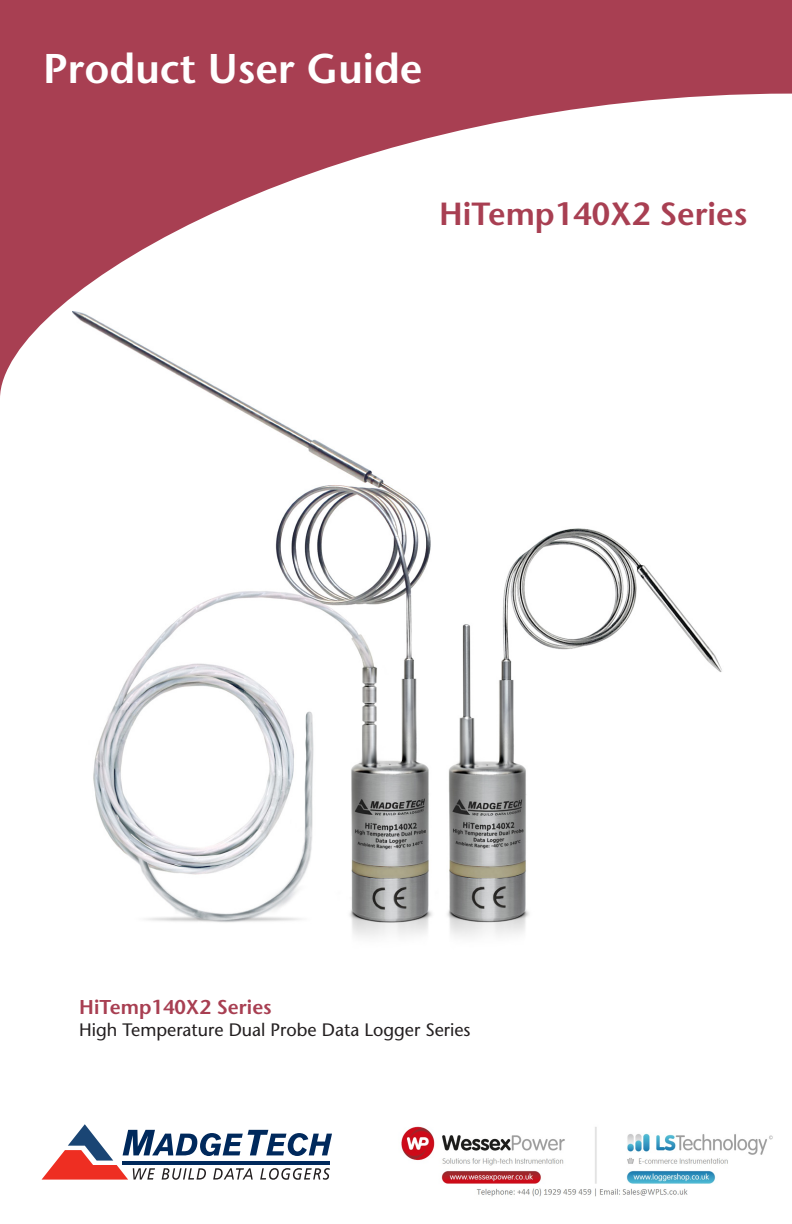
<style>
.page{position:relative;width:792px;height:1224px;background:#fff}
.page>*{position:absolute;margin:0;border:0;box-sizing:border-box;transform-origin:0 0}
.t1{font:600 41.4px "Stone Sans";color:#fff}
.t2{font:600 32px "Stone Sans";color:#a83f52}
.t3{font:600 20px "Stone Sans";color:#a83f52}
.t4{font:18px "Stone Sans";color:#231f20}
</style>
<div class="page">
<svg style="left:0;top:0;width:792px;height:396px"></svg>
<svg style="left:42px;top:1124px;width:290px;height:56px"></svg>
<hr style="left:123px;top:1161px;width:207px;height:4px;background:#00295c">
<img style="left:72px;top:311px;width:391px;height:626px">
<img style="left:427px;top:515px;width:295px;height:422px">
<img style="left:401px;top:1126px;width:372px;height:71px">
<p class="t1" style="left:43px;top:44px;width:381px">Product User Guide</p>
<p class="t2" style="left:439px;top:195px;width:310px">HiTemp140X2 Series</p>
<p class="t3" style="left:79px;top:995px;width:194px">HiTemp140X2 Series</p>
<p class="t4" style="left:79px;top:1019px;width:393px">High Temperature Dual Probe Data Logger Series</p>
</div>
